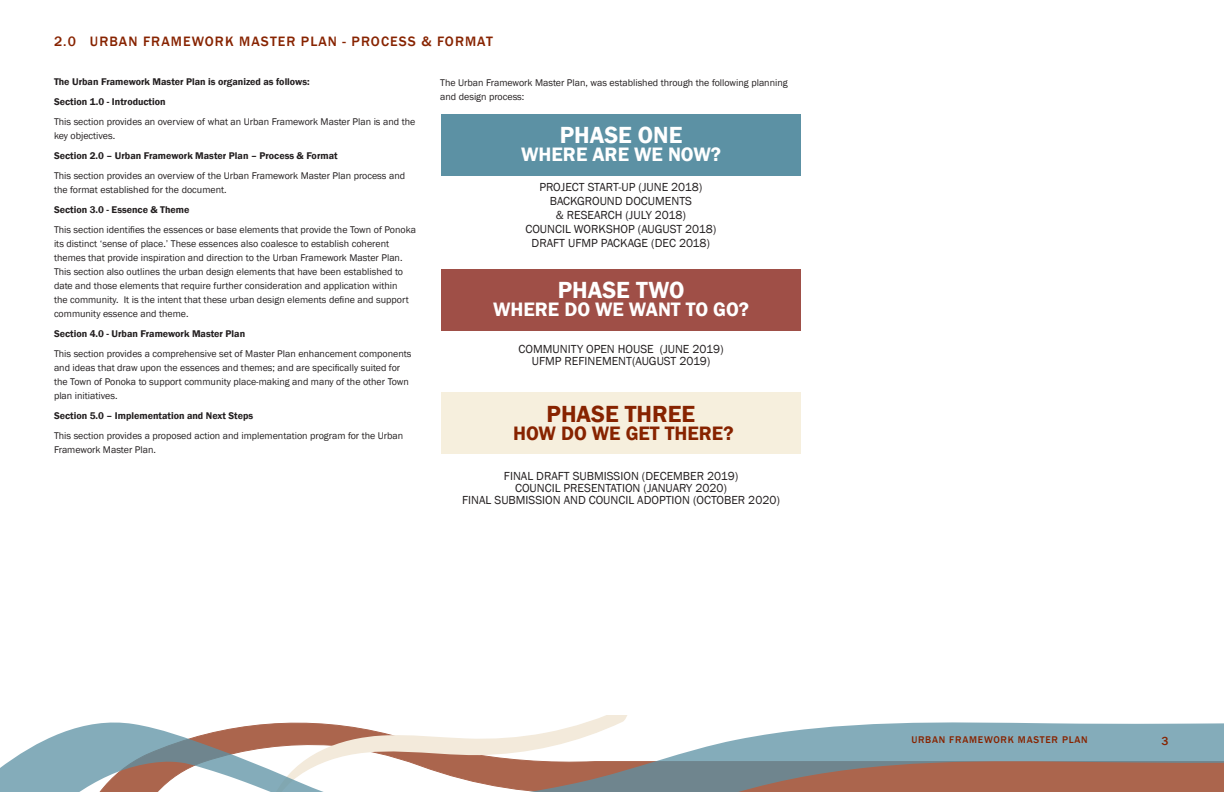
<style>
.page{position:relative;width:1224px;height:792px;background:#fff}
.page>*{position:absolute;margin:0;border:0;box-sizing:border-box;transform-origin:0 0}
.Body_Text{font:600 24px "Franklin Gothic";color:#fff}
.Body_Text-2{font:600 24px "Franklin Gothic";color:#872300}
.Body_Text-3{font:600 20px "Franklin Gothic";color:#fff}
.Body_Text-4{font:600 20px "Franklin Gothic";color:#872300}
.Level_1_Heading{font:500 14px "Franklin Gothic";letter-spacing:.075em;color:#872300}
.Body_Text-5{font:12px/14px "Franklin Gothic";color:#231f20;text-align:center}
.t1{font:500 12px "Franklin Gothic";color:#872300}
.Body_Text-6{font:10px/14px "Franklin Gothic";color:#231f20}
.Body_Text-7{font:600 10px "Franklin Gothic";color:#231f20}
.t2{font:500 10px "Franklin Gothic";letter-spacing:.075em;color:#872300}
</style>
<div class="page">
<svg style="left:588px;top:715px;width:39px;height:7px"></svg>
<svg style="left:0;top:722px;width:1224px;height:70px"></svg>
<div style="left:441px;top:392px;width:360px;height:62px;background:#f6efdd"></div>
<div style="left:441px;top:269px;width:360px;height:61px;background:#9f4f47"></div>
<div style="left:441px;top:114px;width:360px;height:62px;background:#5c91a4"></div>
<p class="Level_1_Heading" style="left:54px;top:32px;width:440px">2.0 URBAN FRAMEWORK MASTER PLAN - PROCESS &amp; FORMAT</p>
<p class="Body_Text-7" style="left:54px;top:75px;width:257px">The Urban Framework Master Plan is organized as follows:</p>
<p class="Body_Text-7" style="left:54px;top:95px;width:113px">Section 1.0 - Introduction</p>
<p class="Body_Text-6" style="left:54px;top:115px;width:363px">This section provides an overview of what an Urban Framework Master Plan is and the key objectives.</p>
<p class="Body_Text-7" style="left:54px;top:149px;width:285px">Section 2.0 – Urban Framework Master Plan – Process &amp; Format</p>
<p class="Body_Text-6" style="left:54px;top:169px;width:353px">This section provides an overview of the Urban Framework Master Plan process and the format established for the document.</p>
<p class="Body_Text-7" style="left:54px;top:203px;width:137px">Section 3.0 - Essence &amp; Theme</p>
<p class="Body_Text-6" style="left:54px;top:223px;width:364px">This section identifies the essences or base elements that provide the Town of Ponoka its distinct ‘sense of place.’ These essences also coalesce to establish coherent themes that provide inspiration and direction to the Urban Framework Master Plan.<br>This section also outlines the urban design elements that have been established to date and those elements that require further consideration and application within<br>the community. It is the intent that these urban design elements define and support community essence and theme.</p>
<p class="Body_Text-7" style="left:54px;top:327px;width:193px">Section 4.0 - Urban Framework Master Plan</p>
<p class="Body_Text-6" style="left:54px;top:347px;width:359px">This section provides a comprehensive set of Master Plan enhancement components and ideas that draw upon the essences and themes; and are specifically suited for the Town of Ponoka to support community place-making and many of the other Town plan initiatives.</p>
<p class="Body_Text-7" style="left:54px;top:409px;width:201px">Section 5.0 – Implementation and Next Steps</p>
<p class="Body_Text-6" style="left:54px;top:429px;width:351px">This section provides a proposed action and implementation program for the Urban<br>Framework Master Plan.</p>
<p class="Body_Text-6" style="left:440px;top:76px;width:349px">The Urban Framework Master Plan, was established through the following planning and design process:</p>
<p class="Body_Text" style="left:560px;top:120px;width:124px">PHASE ONE</p>
<p class="Body_Text-3" style="left:521px;top:142px;width:202px">WHERE ARE WE NOW?</p>
<p class="Body_Text-5" style="left:525px;top:180px;width:192px">PROJECT START-UP (JUNE 2018)<br>BACKGROUND DOCUMENTS<br>&amp; RESEARCH (JULY 2018)<br>COUNCIL WORKSHOP (AUGUST 2018)<br>DRAFT UFMP PACKAGE (DEC 2018)</p>
<p class="Body_Text" style="left:558px;top:275px;width:128px">PHASE TWO</p>
<p class="Body_Text-3" style="left:493px;top:297px;width:258px">WHERE DO WE WANT TO GO?</p>
<p class="Body_Text-5" style="left:519px;top:343px;width:207px;line-height:12px">COMMUNITY OPEN HOUSE (JUNE 2019)<br>UFMP REFINEMENT(AUGUST 2019)</p>
<p class="Body_Text-2" style="left:547px;top:399px;width:150px">PHASE THREE</p>
<p class="Body_Text-4" style="left:513px;top:421px;width:222px">HOW DO WE GET THERE?</p>
<p class="Body_Text-5" style="left:462px;top:470px;width:319px;line-height:12px">FINAL DRAFT SUBMISSION (DECEMBER 2019)<br>COUNCIL PRESENTATION (JANUARY 2020)<br>FINAL SUBMISSION AND COUNCIL ADOPTION (OCTOBER 2020)</p>
<p class="t2" style="left:911px;top:734px;width:178px">URBAN FRAMEWORK MASTER PLAN</p>
<p class="t1" style="left:1162px;top:734px;width:9px">3</p>
</div>
